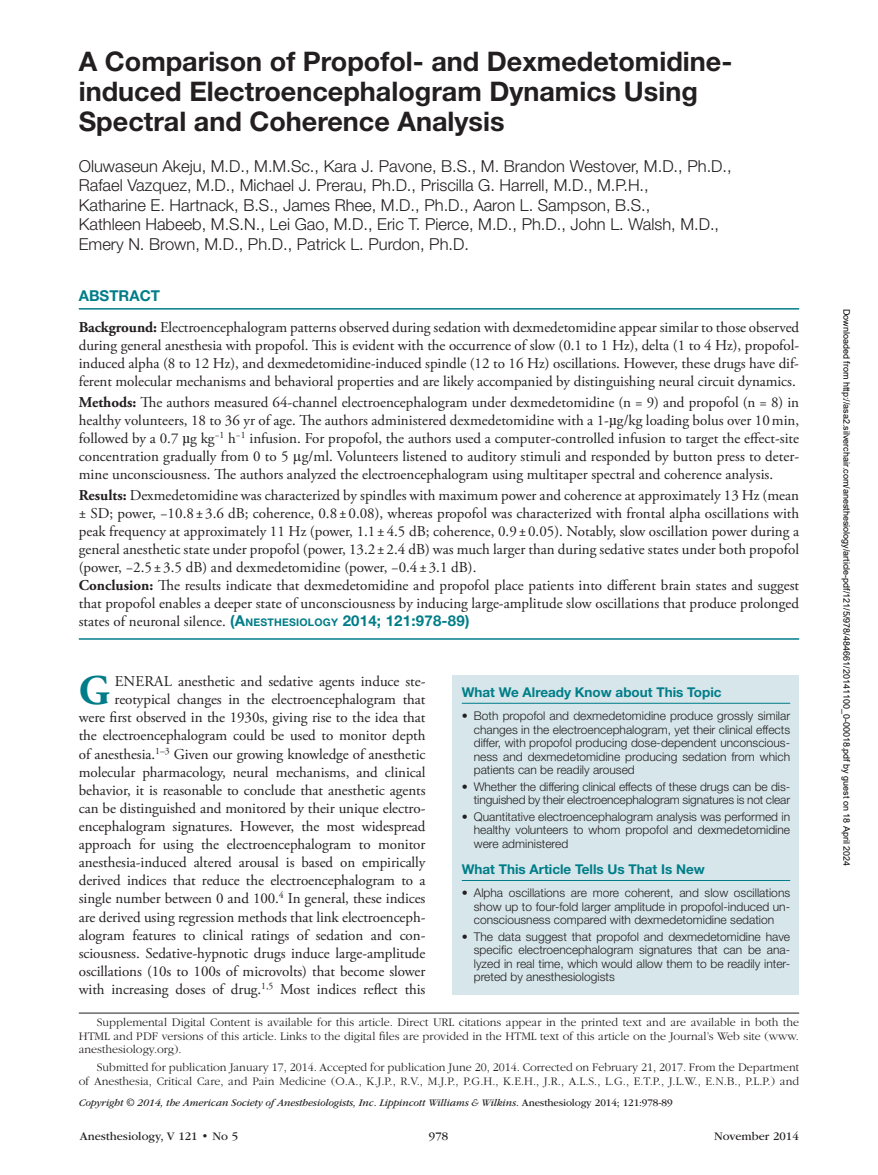
<style>
.page{position:relative;width:878px;height:1175px;background:#fff}
.page>*{position:absolute;margin:0;border:0;box-sizing:border-box;transform-origin:0 0}
.t1{font:700 42.15px "Adobe Garamond Pro";color:#007d88}
.t2{font:700 27px/30px "Helvetica Neue LT Std";color:#231f20}
.t3{font:300 16.5px/19.5px "Helvetica Neue LT Std";color:#231f20}
.t4{font:15px/18.1px "Adobe Garamond Pro";letter-spacing:-.005em;color:#231f20;text-align:justify}
.t5{font:700 15px "Helvetica Neue LT Std";color:#007d88}
.t6{font:700 13.5px "Helvetica Neue LT Std";color:#007d88}
.t7{font:300 12px/13.5px "Helvetica Neue LT Std";color:#231f20;text-align:justify}
.t8{font:300 12px/13.5px "ITC Garamond Std";color:#231f20;text-align:justify}
.t9{font:12px "ITC Garamond Std";color:#231f20}
.t10{font:italic 10.5px "ITC Garamond Std";letter-spacing:-.01em;color:#231f20}
.t11{font:9px "Arial";color:#000}
.s1{font-weight:700}
.s2{font-family:"Gandhari Unicode"}
.s3{font-family:"Helvetica Neue LT Std";font-weight:700;color:#007d88}
.s4{font-family:"Helvetica Neue LT Std";font-weight:700;font-size:10.5px;color:#007d88}
.s5{font-style:normal}
</style>
<div class="page">
<hr style="left:79px;top:308px;width:720px;height:1px;background:#007d88">
<hr style="left:79px;top:638px;width:720px;height:1px;background:#007d88">
<hr style="left:79px;top:1012px;width:720px;height:1px;background:#231f20">
<div style="left:452px;top:675px;width:347px;height:319px;background:#d6e6ea"></div>
<hr style="left:462px;top:703px;width:328px;height:1px;background:#007d88">
<hr style="left:462px;top:880px;width:328px;height:1px;background:#007d88">
<h2 class="t2" style="left:79px;top:46px;width:655px">A Comparison of Propofol- and Dexmedetomidine&shy;induced Electroencephalogram Dynamics Using<br>Spectral and Coherence Analysis</h2>
<p class="t3" style="left:79px;top:156px;width:654px">Oluwaseun Akeju, M.D., M.M.Sc., Kara J. Pavone, B.S., M. Brandon Westover, M.D., Ph.D., Rafael Vazquez, M.D., Michael J. Prerau, Ph.D., Priscilla G. Harrell, M.D., M.P.H.,<br>Katharine E. Hartnack, B.S., James Rhee, M.D., Ph.D., Aaron L. Sampson, B.S.,<br>Kathleen Habeeb, M.S.N., Lei Gao, M.D., Eric T. Pierce, M.D., Ph.D., John L. Walsh, M.D., Emery N. Brown, M.D., Ph.D., Patrick L. Purdon, Ph.D.</p>
<p class="t5" style="left:79px;top:286px;width:83px">ABSTRACT</p>
<p class="t4" style="left:79px;top:319px;width:722px"><span class="s1">Background:</span> Electroencephalogram patterns observed during sedation with dexmedetomidine appear similar to those observed during general anesthesia with propofol. This is evident with the occurrence of slow (0.1 to 1 Hz), delta (1 to 4 Hz), propofol&shy;induced alpha (8 to 12 Hz), and dexmedetomidine-induced spindle (12 to 16 Hz) oscillations. However, these drugs have dif&shy;ferent molecular mechanisms and behavioral properties and are likely accompanied by distinguishing neural circuit dynamics.</p>
<p class="t4" style="left:79px;top:394px;width:722px"><span class="s1">Methods:</span> The authors measured 64-channel electroencephalogram under dexmedetomidine (n = 9) and propofol (n = 8) in healthy volunteers, 18 to 36 yr of age. The authors administered dexmedetomidine with a 1-<span class="s2">µ</span>g/kg loading bolus over 10min, followed by a 0.7 <span class="s2">µ</span>g kg<sup>−1</sup> h<sup>−1</sup> infusion. For propofol, the authors used a computer-controlled infusion to target the effect-site concentration gradually from 0 to 5 <span class="s2">μ</span>g/ml. Volunteers listened to auditory stimuli and responded by button press to deter&shy;mine unconsciousness. The authors analyzed the electroencephalogram using multitaper spectral and coherence analysis.</p>
<p class="t4" style="left:79px;top:487px;width:722px;text-align:left"><span class="s1">Results:</span> Dexmedetomidine was characterized by spindles with maximum power and coherence at approximately 13 Hz (mean ± SD; power, −10.8 ±3.6 dB; coherence, 0.8±0.08), whereas propofol was characterized with frontal alpha oscillations with peak frequency at approximately 11 Hz (power, 1.1±4.5 dB; coherence, 0.9 ± 0.05). Notably, slow oscillation power during a general anesthetic state under propofol (power, 13.2 ±2.4 dB) was much larger than during sedative states under both propofol (power, −2.5 ±3.5 dB) and dexmedetomidine (power, −0.4 ± 3.1 dB).<br><span class="s1">Conclusion:</span> The results indicate that dexmedetomidine and propofol place patients into different brain states and suggest that propofol enables a deeper state of unconsciousness by inducing large-amplitude slow oscillations that produce prolonged states of neuronal silence. <span class="s3">(A</span><span class="s4">NESTHESIOLOGY</span> <span class="s3">2014; 121:978-89)</span></p>
<p class="t4" style="left:79px;top:673px;width:348px;text-align:right">ENERAL anesthetic and sedative agents induce ste&shy;reotypical changes in the electroencephalogram that<br>were first observed in the 1930s, giving rise to the idea that the electroencephalogram could be used to monitor depth of anesthesia.<sup>1–3</sup> Given our growing knowledge of anesthetic molecular pharmacology, neural mechanisms, and clinical behavior, it is reasonable to conclude that anesthetic agents can be distinguished and monitored by their unique electro&shy;encephalogram signatures. However, the most widespread approach for using the electroencephalogram to monitor anesthesia-induced altered arousal is based on empirically derived indices that reduce the electroencephalogram to a single number between 0 and 100.<sup>4</sup> In general, these indices are derived using regression methods that link electroenceph&shy;alogram features to clinical ratings of sedation and con&shy;sciousness. Sedative-hypnotic drugs induce large-amplitude oscillations (10s to 100s of microvolts) that become slower with increasing doses of drug.<sup>1,5</sup> Most indices reflect this</p>
<h1 class="t1" style="left:79px;top:666px;width:32px">G</h1>
<p class="t6" style="left:462px;top:683px;width:261px">What We Already Know about This Topic</p>
<p class="t7" style="left:474px;top:709px;width:318px;text-indent:-12px">• Both propofol and dexmedetomidine produce grossly similar changes in the electroencephalogram, yet their clinical effects differ, with propofol producing dose-dependent unconscious&shy;ness and dexmedetomidine producing sedation from which patients can be readily aroused</p>
<p class="t7" style="left:462px;top:779px;width:330px;text-align:right">• Whether the differing clinical effects of these drugs can be dis&shy;tinguished by their electroencephalogram signatures is not clear</p>
<p class="t7" style="left:474px;top:809px;width:318px;text-indent:-12px">• Quantitative electroencephalogram analysis was performed in healthy volunteers to whom propofol and dexmedetomidine were administered</p>
<p class="t6" style="left:462px;top:860px;width:244px">What This Article Tells Us That Is New</p>
<p class="t7" style="left:474px;top:886px;width:318px;text-indent:-12px">• Alpha oscillations are more coherent, and slow oscillations show up to four-fold larger amplitude in propofol-induced un&shy;consciousness compared with dexmedetomidine sedation</p>
<p class="t7" style="left:474px;top:929px;width:318px;text-indent:-12px">• The data suggest that propofol and dexmedetomidine have specific electroencephalogram signatures that can be ana&shy;lyzed in real time, which would allow them to be readily inter&shy;preted by anesthesiologists</p>
<p class="t8" style="left:79px;top:1015px;width:722px;text-indent:18px">Supplemental Digital Content is available for this article. Direct URL citations appear in the printed text and are available in both the HTML and PDF versions of this article. Links to the digital files are provided in the HTML text of this article on the Journal’s Web site (www. anesthesiology.org).</p>
<p class="t8" style="left:79px;top:1060px;width:721px;text-align:right">Submitted for publication January 17, 2014. Accepted for publication June 20, 2014. Corrected on February 21, 2017. From the Department<br>of Anesthesia, Critical Care, and Pain Medicine (O.A., K.J.P., R.V., M.J.P., P.G.H., K.E.H., J.R., A.L.S., L.G., E.T.P., J.L.W., E.N.B., P.L.P.) and</p>
<p class="t10" style="left:79px;top:1096px;width:595px">Copyright © 2014, the American Society of Anesthesiologists, Inc. Lippincott Williams &amp; Wilkins. <span class="s5">Anesthesiology 2014; 121:978-89</span></p>
<p class="t9" style="left:80px;top:1130px;width:160px">Anesthesiology, V 121 • No 5</p>
<p class="t9" style="left:429px;top:1130px;width:21px">978</p>
<p class="t9" style="left:714px;top:1130px;width:86px">November 2014</p>
<p class="t11" style="left:850px;top:309px;width:559px;rotate:90deg">Downloaded from http://asa2.silverchair.com/anesthesiology/article-pdf/121/5/978/484661/20141100_0-00018.pdf by guest on 18 April 2024</p>
</div>
